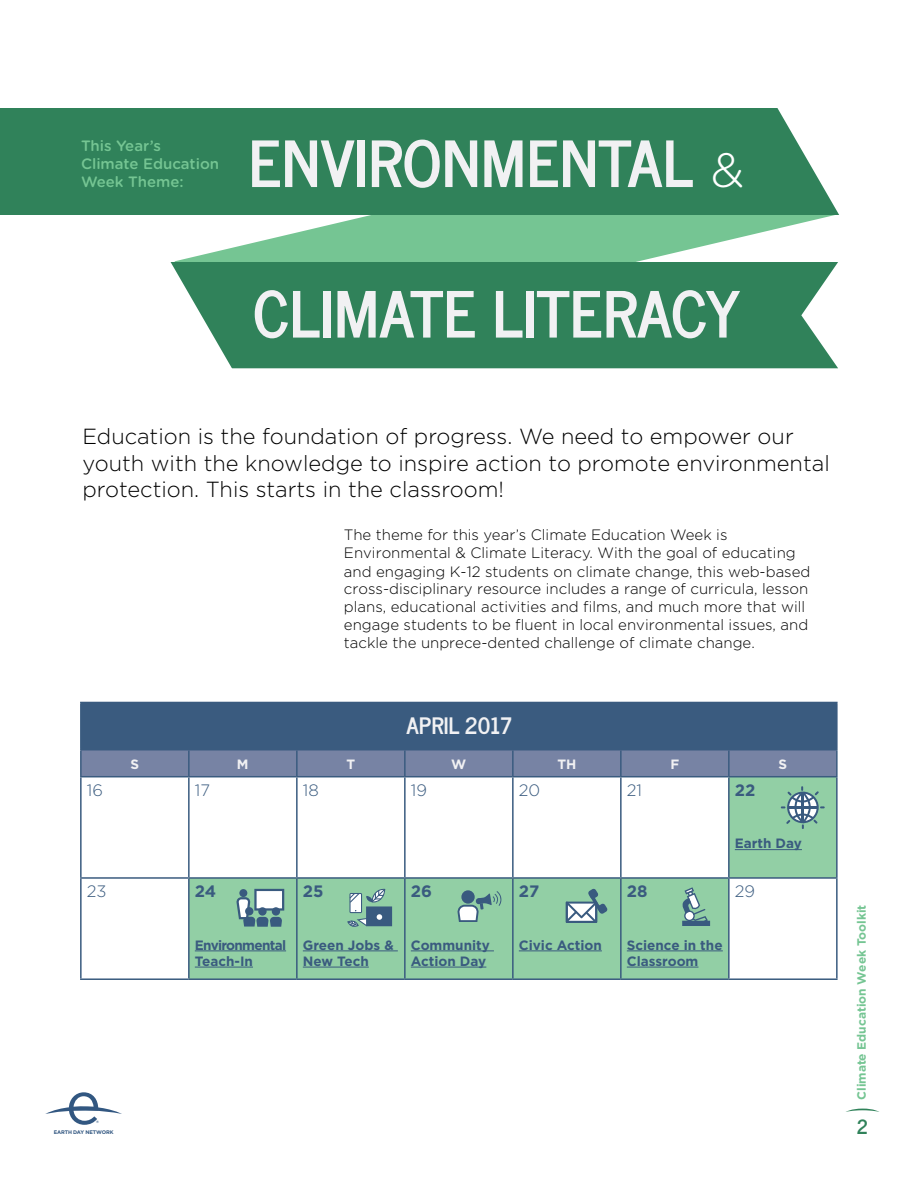
<style>
.page{position:relative;width:918px;height:1188px;background:#fff}
.page>*{position:absolute;margin:0;border:0;box-sizing:border-box;transform-origin:0 0}
.t1{font:700 63px "News Cycle";color:#f1f1f3}
.t2{font:700 22.5px "News Cycle";color:#f1f1f3}
.t3{font:300 21.9px/26.2px "Gotham";color:#000}
.t4{font:700 19.5px "News Cycle";color:#30825a}
.t5{font:300 16.5px "Gotham";color:#3a5b7f}
.t6{font:700 16.5px "Gotham";color:#3a5b7f}
.t7{font:300 15px/18px "Gotham";color:#000}
.t8{font:500 15px/18px "Gotham Rounded";color:#75c593}
.t9{font:700 13.5px/16.2px "Gotham";color:#3a5b7f}
.t10{font:700 13.5px/16.2px "Gotham";letter-spacing:-.05em;color:#3a5b7f}
.t11{font:700 13.5px "Gotham";color:#f1f1f3}
.t12{font:700 12px "Gotham";color:#75c593}
.t13{font:700 5.25px "Gotham";letter-spacing:-.025em;color:#325781}
.t14{font:700 3.45px "Gotham";color:#325781}
.s1{font-family:"Gotham Rounded";font-weight:300;font-size:48px;color:#fff}
</style>
<div class="page">
<svg style="left:45px;top:1092px;width:77px;height:33px"></svg>
<svg style="left:846px;top:1109px;width:33px;height:3px"></svg>
<svg style="left:175px;top:108px;width:588px;height:154px;fill:#75c593"></svg>
<div style="left:0;top:109px;width:839px;height:106px;background:#30825a"></div>
<div style="left:239px;top:262px;width:599px;height:106px;background:#30825a"></div>
<svg style="left:763px;top:108px;width:76px;height:124px"></svg>
<svg style="left:170px;top:247px;width:69px;height:122px"></svg>
<div style="left:81px;top:702px;width:756px;height:48px;background:#3a5b7f"></div>
<div style="left:82px;top:750px;width:754px;height:26px;background:#7783a4"></div>
<svg style="left:190px;top:777px;width:646px;height:201px"></svg>
<hr style="left:80px;top:702px;width:109px;height:1px;background:#3a5b7f">
<hr style="left:80px;top:703px;width:2px;height:46px;background:#3a5b7f">
<hr style="left:729px;top:702px;width:109px;height:1px;background:#3a5b7f">
<hr style="left:836px;top:703px;width:2px;height:46px;background:#3a5b7f">
<hr style="left:80px;top:749px;width:109px;height:1px;background:#3a5b7f">
<hr style="left:80px;top:750px;width:2px;height:26px;background:#3a5b7f">
<hr style="left:188px;top:750px;width:2px;height:26px;background:#3a5b7f">
<hr style="left:296px;top:750px;width:2px;height:26px;background:#3a5b7f">
<hr style="left:404px;top:750px;width:2px;height:26px;background:#3a5b7f">
<hr style="left:512px;top:750px;width:2px;height:26px;background:#3a5b7f">
<hr style="left:620px;top:750px;width:2px;height:26px;background:#3a5b7f">
<hr style="left:729px;top:749px;width:109px;height:1px;background:#3a5b7f">
<hr style="left:728px;top:750px;width:2px;height:26px;background:#3a5b7f">
<hr style="left:836px;top:750px;width:2px;height:26px;background:#3a5b7f">
<hr style="left:80px;top:776px;width:109px;height:1px;background:#3a5b7f">
<hr style="left:80px;top:777px;width:2px;height:100px;background:#3a5b7f">
<hr style="left:189px;top:776px;width:108px;height:1px;background:#3a5b7f">
<hr style="left:188px;top:777px;width:2px;height:100px;background:#3a5b7f">
<hr style="left:297px;top:776px;width:108px;height:1px;background:#3a5b7f">
<hr style="left:296px;top:777px;width:2px;height:100px;background:#3a5b7f">
<hr style="left:405px;top:776px;width:108px;height:1px;background:#3a5b7f">
<hr style="left:404px;top:777px;width:2px;height:100px;background:#3a5b7f">
<hr style="left:513px;top:776px;width:108px;height:1px;background:#3a5b7f">
<hr style="left:512px;top:777px;width:2px;height:100px;background:#3a5b7f">
<hr style="left:621px;top:776px;width:108px;height:1px;background:#3a5b7f">
<hr style="left:620px;top:777px;width:2px;height:100px;background:#3a5b7f">
<hr style="left:729px;top:776px;width:109px;height:1px;background:#3a5b7f">
<hr style="left:728px;top:777px;width:2px;height:100px;background:#3a5b7f">
<hr style="left:836px;top:777px;width:2px;height:100px;background:#3a5b7f">
<hr style="left:80px;top:877px;width:109px;height:2px;background:#3a5b7f">
<hr style="left:80px;top:879px;width:2px;height:99px;background:#3a5b7f">
<hr style="left:189px;top:877px;width:108px;height:2px;background:#3a5b7f">
<hr style="left:188px;top:879px;width:2px;height:99px;background:#3a5b7f">
<hr style="left:297px;top:877px;width:108px;height:2px;background:#3a5b7f">
<hr style="left:296px;top:879px;width:2px;height:99px;background:#3a5b7f">
<hr style="left:405px;top:877px;width:108px;height:2px;background:#3a5b7f">
<hr style="left:404px;top:879px;width:2px;height:99px;background:#3a5b7f">
<hr style="left:513px;top:877px;width:108px;height:2px;background:#3a5b7f">
<hr style="left:512px;top:879px;width:2px;height:99px;background:#3a5b7f">
<hr style="left:621px;top:877px;width:108px;height:2px;background:#3a5b7f">
<hr style="left:620px;top:879px;width:2px;height:99px;background:#3a5b7f">
<hr style="left:729px;top:877px;width:109px;height:2px;background:#3a5b7f">
<hr style="left:728px;top:879px;width:2px;height:99px;background:#3a5b7f">
<hr style="left:836px;top:879px;width:2px;height:99px;background:#3a5b7f">
<hr style="left:80px;top:978px;width:109px;height:2px;background:#3a5b7f">
<hr style="left:189px;top:978px;width:108px;height:2px;background:#3a5b7f">
<hr style="left:297px;top:978px;width:108px;height:2px;background:#3a5b7f">
<hr style="left:405px;top:978px;width:108px;height:2px;background:#3a5b7f">
<hr style="left:513px;top:978px;width:108px;height:2px;background:#3a5b7f">
<hr style="left:621px;top:978px;width:108px;height:2px;background:#3a5b7f">
<hr style="left:729px;top:978px;width:109px;height:2px;background:#3a5b7f">
<hr style="left:735px;top:849px;width:67px;height:1px;background:#3a5b7f">
<hr style="left:195px;top:951px;width:91px;height:1px;background:#3a5b7f">
<hr style="left:195px;top:967px;width:58px;height:1px;background:#3a5b7f">
<hr style="left:303px;top:951px;width:95px;height:1px;background:#3a5b7f">
<hr style="left:303px;top:967px;width:66px;height:1px;background:#3a5b7f">
<hr style="left:411px;top:951px;width:83px;height:1px;background:#3a5b7f">
<hr style="left:411px;top:967px;width:75px;height:1px;background:#3a5b7f">
<hr style="left:519px;top:951px;width:83px;height:1px;background:#3a5b7f">
<hr style="left:627px;top:951px;width:96px;height:1px;background:#3a5b7f">
<hr style="left:627px;top:967px;width:71px;height:1px;background:#3a5b7f">
<svg style="left:781px;top:786px;width:44px;height:43px;background:#87b2a6"></svg>
<svg style="left:237px;top:889px;width:47px;height:38px"></svg>
<svg style="left:347px;top:889px;width:45px;height:38px;background:#7ca4a2"></svg>
<svg style="left:566px;top:889px;width:41px;height:34px"></svg>
<svg style="left:458px;top:891px;width:43px;height:31px"></svg>
<svg style="left:682px;top:887px;width:28px;height:39px"></svg>
<p class="t8" style="left:81px;top:136px;width:140px">This Year’s<br>Climate Education<br>Week Theme:</p>
<h1 class="t1" style="left:248px;top:108px;width:497px">ENVIRONMENTAL <span class="s1">&amp;</span></h1>
<h1 class="t1" style="left:253px;top:258px;width:489px">CLIMATE LITERACY</h1>
<h3 class="t3" style="left:83px;top:423px;width:749px">Education is the foundation of progress. We need to empower our youth with the knowledge to inspire action to promote environmental protection. This starts in the classroom!</h3>
<p class="t7" style="left:344px;top:525px;width:468px">The theme for this year’s Climate Education Week is Environmental &amp; Climate Literacy. With the goal of educating and engaging K-12 students on climate change, this web-based cross-disciplinary resource includes a range of curricula, lesson plans, educational activities and films, and much more that will engage students to be fluent in local environmental issues, and tackle the unprece-dented challenge of climate change.</p>
<h2 class="t2" style="left:406px;top:706px;width:106px">APRIL 2017</h2>
<p class="t11" style="left:131px;top:755px;width:10px">S</p>
<p class="t11" style="left:237px;top:755px;width:13px">M</p>
<p class="t11" style="left:346px;top:755px;width:10px">T</p>
<p class="t11" style="left:451px;top:755px;width:17px">W</p>
<p class="t11" style="left:557px;top:755px;width:21px">TH</p>
<p class="t11" style="left:670px;top:755px;width:10px">F</p>
<p class="t11" style="left:779px;top:755px;width:10px">S</p>
<p class="t5" style="left:87px;top:780px;width:18px">16</p>
<p class="t5" style="left:195px;top:780px;width:17px">17</p>
<p class="t5" style="left:303px;top:780px;width:17px">18</p>
<p class="t5" style="left:411px;top:780px;width:18px">19</p>
<p class="t5" style="left:519px;top:780px;width:23px">20</p>
<p class="t5" style="left:627px;top:780px;width:17px">21</p>
<p class="t6" style="left:735px;top:779px;width:22px">22</p>
<p class="t5" style="left:87px;top:881px;width:21px">23</p>
<p class="t6" style="left:195px;top:880px;width:23px">24</p>
<p class="t10" style="left:195px;top:937px;width:93px">Environmental<br>Teach-In</p>
<p class="t6" style="left:303px;top:880px;width:22px">25</p>
<p class="t9" style="left:303px;top:937px;width:92px">Green Jobs &amp;<br>New Tech</p>
<p class="t6" style="left:411px;top:880px;width:23px">26</p>
<p class="t9" style="left:411px;top:937px;width:81px">Community<br>Action Day</p>
<p class="t6" style="left:519px;top:880px;width:22px">27</p>
<p class="t9" style="left:519px;top:937px;width:85px">Civic Action</p>
<p class="t6" style="left:627px;top:880px;width:22px">28</p>
<p class="t9" style="left:735px;top:835px;width:69px">Earth Day</p>
<p class="t5" style="left:735px;top:881px;width:22px">29</p>
<p class="t9" style="left:627px;top:937px;width:97px">Science in the<br>Classroom</p>
<p class="t14" style="left:96px;top:1120px;width:4px">®</p>
<p class="t13" style="left:54px;top:1130px;width:61px">EARTH DAY NETWORK</p>
<p class="t12" style="left:853px;top:1100px;width:197px;rotate:-90deg">Climate Education Week Toolkit</p>
<h3 class="t4" style="left:857px;top:1110px;width:13px">2</h3>
</div>
